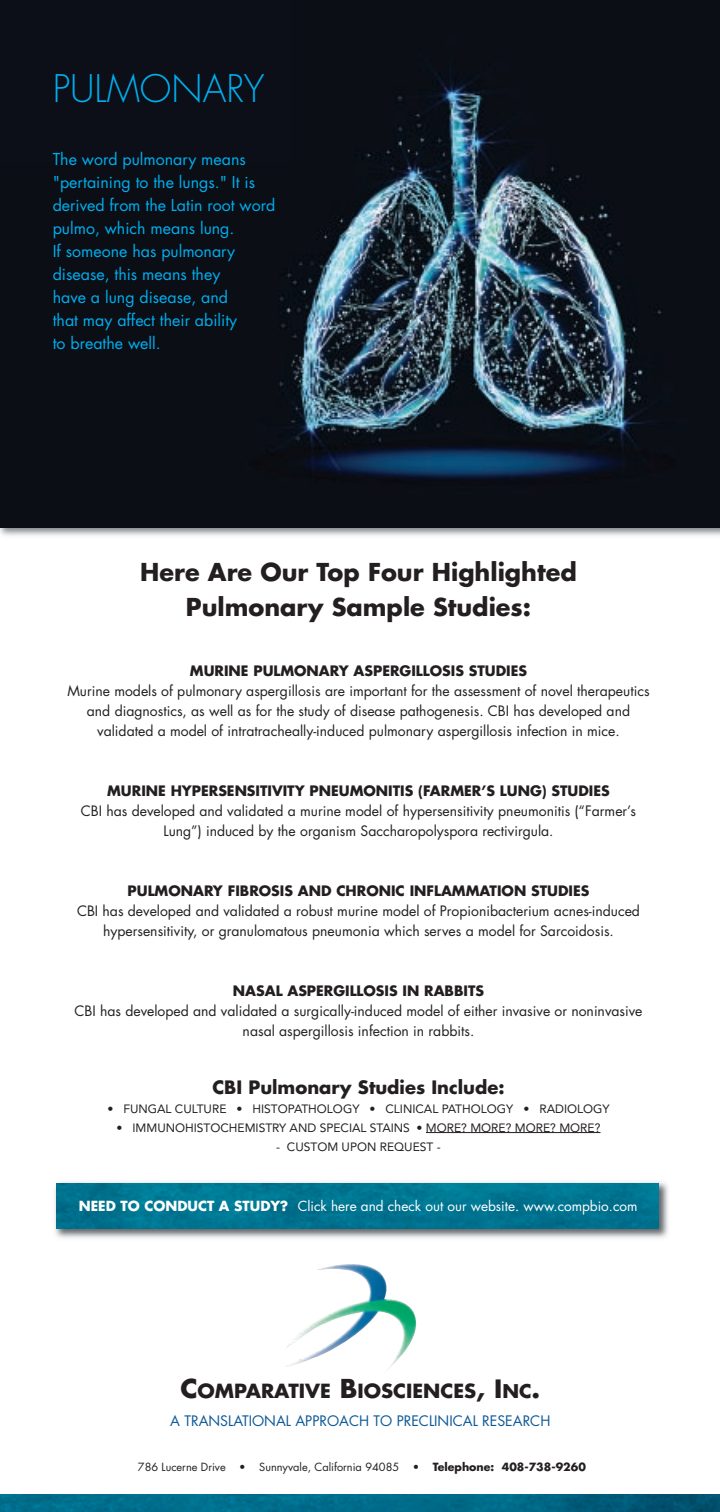
<style>
.page{position:relative;width:720px;height:1512px;background:#fff}
.page>*{position:absolute;margin:0;border:0;box-sizing:border-box;transform-origin:0 0}
.t1{font:300 37px "Futura";color:#00aeef}
.t2{font:700 24px/35px "Futura";color:#231f20;text-align:center}
.t3{font:700 19px "Futura";color:#231f20}
.t4{font:700 18px "Futura";color:#231f20}
.t5{font:16px/23px "Futura";color:#00aeef}
.t6{font:14.1px "Futura";color:#0c5896}
.t7{font:14px/20px "Futura";color:#231f20;text-align:center}
.t8{font:700 14px "Futura";color:#231f20}
.t9{font:13.6px "Futura";color:#fff}
.t10{font:12px "Avenir";color:#231f20}
.t11{font:11px "Futura";color:#231f20}
.s1{font-weight:700}
.s2{font-size:25.4px}
.s3{font-size:24.6px}
.s4{font-size:18.4px}
</style>
<div class="page">
<img style="left:286px;top:1264px;width:131px;height:105px">
<img style="left:0;top:1494px;width:720px;height:18px">
<hr style="left:426px;top:1132px;width:174px;height:1px;background:#231f20">
<img style="left:55px;top:1182px;width:613px;height:56px">
<img style="left:57px;top:1184px;width:602px;height:45px">
<img style="left:0;top:0;width:720px;height:527px">
<h1 class="t1" style="left:53px;top:72px;width:213px">PULMONARY</h1>
<p class="t5" style="left:53px;top:149px;width:224px">The word pulmonary means "pertaining to the lungs." It is derived from the Latin root word pulmo, which means lung.<br>If someone has pulmonary disease, this means they<br>have a lung disease, and<br>that may affect their ability<br>to breathe well.</p>
<h2 class="t2" style="left:140px;top:556px;width:438px">Here Are Our Top Four Highlighted<br>Pulmonary Sample Studies:</h2>
<p class="t8" style="left:190px;top:664px;width:339px">MURINE PULMONARY ASPERGILLOSIS STUDIES</p>
<p class="t7" style="left:67px;top:682px;width:584px">Murine models of pulmonary aspergillosis are important for the assessment of novel therapeutics and diagnostics, as well as for the study of disease pathogenesis. CBI has developed and validated a model of intratracheally-induced pulmonary aspergillosis infection in mice.</p>
<p class="t8" style="left:107px;top:784px;width:504px">MURINE HYPERSENSITIVITY PNEUMONITIS (FARMER’S LUNG) STUDIES</p>
<p class="t7" style="left:81px;top:802px;width:557px">CBI has developed and validated a murine model of hypersensitivity pneumonitis (“Farmer’s<br>Lung”) induced by the organism Saccharopolyspora rectivirgula.</p>
<p class="t8" style="left:128px;top:884px;width:463px">PULMONARY FIBROSIS AND CHRONIC INFLAMMATION STUDIES</p>
<p class="t7" style="left:77px;top:902px;width:565px">CBI has developed and validated a robust murine model of Propionibacterium acnes-induced hypersensitivity, or granulomatous pneumonia which serves a model for Sarcoidosis.</p>
<p class="t8" style="left:233px;top:984px;width:253px">NASAL ASPERGILLOSIS IN RABBITS</p>
<p class="t7" style="left:75px;top:1002px;width:570px">CBI has developed and validated a surgically-induced model of either invasive or noninvasive nasal aspergillosis infection in rabbits.</p>
<p class="t4" style="left:212px;top:1079px;width:294px">CBI Pulmonary Studies Include:</p>
<p class="t10" style="left:107px;top:1099px;width:504px">• FUNGAL CULTURE • HISTOPATHOLOGY • CLINICAL PATHOLOGY • RADIOLOGY</p>
<p class="t10" style="left:116px;top:1118px;width:485px">• IMMUNOHISTOCHEMISTRY AND SPECIAL STAINS • MORE? MORE? MORE? MORE?</p>
<p class="t10" style="left:276px;top:1137px;width:166px">- CUSTOM UPON REQUEST -</p>
<p class="t9" style="left:79px;top:1200px;width:560px"><span class="s1">NEED TO CONDUCT A STUDY?</span> Click here and check out our website. www.compbio.com</p>
<h3 class="t3" style="left:180px;top:1382px;width:361px"><span class="s2">C</span>OMPARATIVE <span class="s2">B</span>IOSCIENCES<span class="s2">,</span> <span class="s3">I</span><span class="s4">NC</span><span class="s3">.</span></h3>
<p class="t6" style="left:170px;top:1415px;width:382px">A TRANSLATIONAL APPROACH TO PRECLINICAL RESEARCH</p>
<p class="t11" style="left:138px;top:1462px;width:449px">786 Lucerne Drive • Sunnyvale, California 94085 • <span class="s1">Telephone: 408-738-9260</span></p>
</div>
